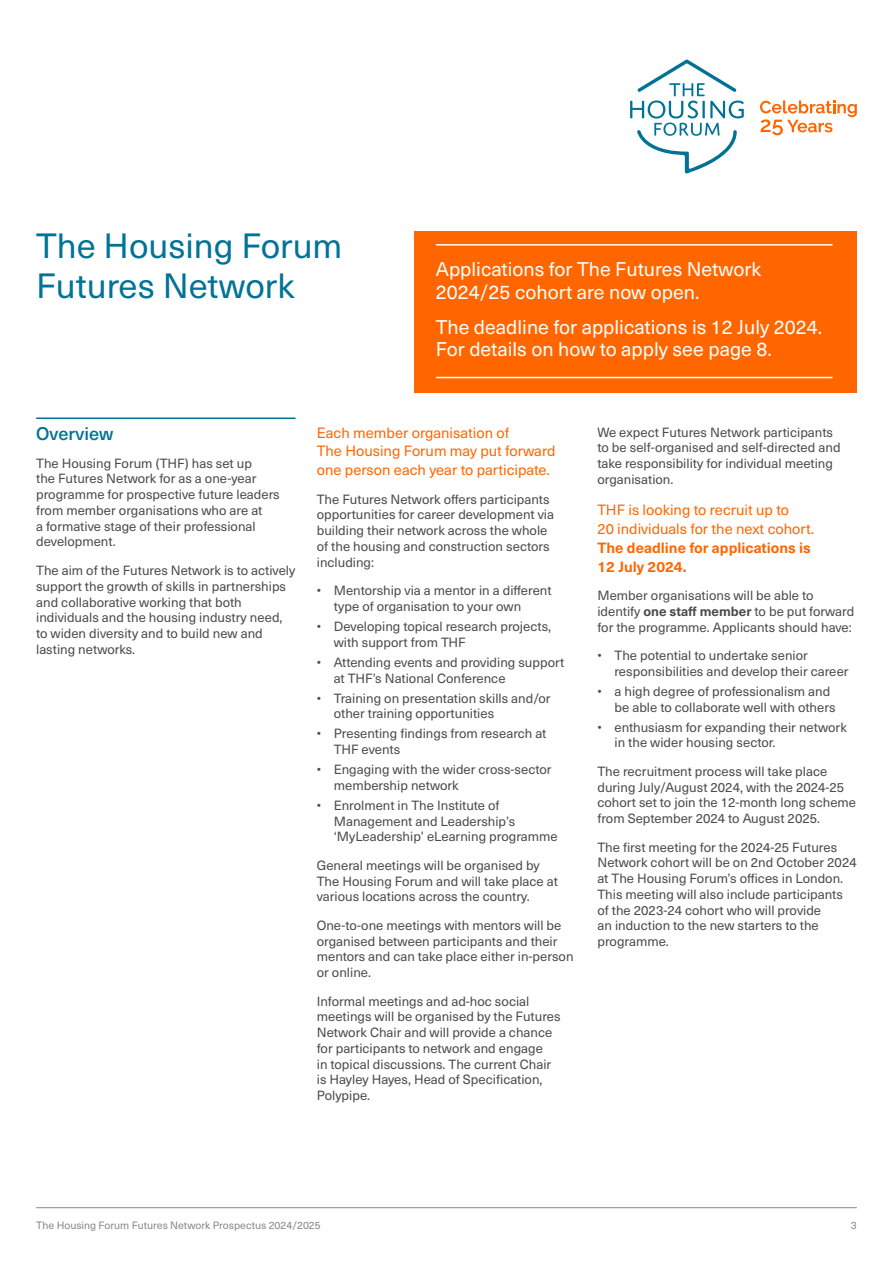
<style>
.page{position:relative;width:893px;height:1263px;background:#fff}
.page>*{position:absolute;margin:0;border:0;box-sizing:border-box;transform-origin:0 0}
.Heading_27_27{font:34.5px/40.5px "Neue Haas Unica W1 G";color:#007396}
.pull_out_text_red{font:19.5px/22.5px "Neue Haas Unica W1 G";color:#fff}
.Text_Heading_1{font:500 18px "Neue Haas Unica W1 G";letter-spacing:.005em;color:#007396}
.pull_out_text_panel{font:14.7px/18.8px "Neue Haas Unica W1 G";color:#f60}
.Text{font:13.2px/15.8px "Neue Haas Unica W1 G";color:#4a4a49}
.first_bullet{font:13.2px/15.8px "Neue Haas Unica W1 G";color:#4a4a49}
.last_bullet{font:13.2px/15.8px "Neue Haas Unica W1 G";color:#4a4a49}
.t1{font:10.5px "Neue Haas Unica W1 G";color:#878787}
.s1{font-weight:700}
</style>
<div class="page">
<hr style="left:36px;top:1207px;width:821px;height:1px;background:#878787">
<svg style="left:630px;top:59px;width:114px;height:114px"></svg>
<svg style="left:760px;top:100px;width:97px;height:35px"></svg>
<hr style="left:36px;top:417px;width:260px;height:2px;background:#007396">
<div style="left:415px;top:231px;width:442px;height:162px;background:#f60"></div>
<hr style="left:436px;top:244px;width:397px;height:2px;background:#fff">
<hr style="left:436px;top:377px;width:397px;height:1px;background:#fff">
<p class="Heading_27_27" style="left:36px;top:223px;width:308px">The Housing Forum<br>Futures Network</p>
<p class="pull_out_text_red" style="left:436px;top:257px;width:327px">Applications for The Futures Network<br>2024/25 cohort are now open.</p>
<p class="pull_out_text_red" style="left:436px;top:314px;width:388px">The deadline for applications is 12 July 2024.<br>For details on how to apply see page 8.</p>
<p class="Text_Heading_1" style="left:36px;top:420px;width:79px">Overview</p>
<p class="Text" style="left:36px;top:454px;width:245px">The Housing Forum (THF) has set up<br>the Futures Network for as a one-year programme for prospective future leaders from member organisations who are at<br>a formative stage of their professional development.</p>
<p class="Text" style="left:36px;top:562px;width:261px">The aim of the Futures Network is to actively support the growth of skills in partnerships and collaborative working that both individuals and the housing industry need, to widen diversity and to build new and lasting networks.</p>
<p class="pull_out_text_panel" style="left:317px;top:422px;width:240px">Each member organisation of<br>The Housing Forum may put forward one person each year to participate.</p>
<p class="Text" style="left:317px;top:490px;width:239px">The Futures Network offers participants opportunities for career development via building their network across the whole of the housing and construction sectors including:</p>
<p class="first_bullet" style="left:334px;top:582px;width:219px;text-indent:-17px">• Mentorship via a mentor in a different type of organisation to your own</p>
<p class="first_bullet" style="left:334px;top:618px;width:219px;text-indent:-17px">• Developing topical research projects, with support from THF</p>
<p class="first_bullet" style="left:334px;top:653px;width:232px;text-indent:-17px">• Attending events and providing support at THF’s National Conference</p>
<p class="first_bullet" style="left:334px;top:689px;width:218px;text-indent:-17px">• Training on presentation skills and/or other training opportunities</p>
<p class="first_bullet" style="left:334px;top:725px;width:214px;text-indent:-17px">• Presenting findings from research at<br>THF events</p>
<p class="first_bullet" style="left:334px;top:761px;width:219px;text-indent:-17px">• Engaging with the wider cross-sector membership network</p>
<p class="last_bullet" style="left:334px;top:796px;width:225px;text-indent:-17px">• Enrolment in The Institute of<br>Management and Leadership’s ‘MyLeadership’ eLearning programme</p>
<p class="Text" style="left:317px;top:856px;width:243px">General meetings will be organised by<br>The Housing Forum and will take place at various locations across the country.</p>
<p class="Text" style="left:317px;top:916px;width:258px">One-to-one meetings with mentors will be organised between participants and their mentors and can take place either in-person or online.</p>
<p class="Text" style="left:317px;top:992px;width:245px">Informal meetings and ad-hoc social meetings will be organised by the Futures Network Chair and will provide a chance for participants to network and engage<br>in topical discussions. The current Chair is Hayley Hayes, Head of Specification, Polypipe.</p>
<p class="Text" style="left:597px;top:423px;width:245px">We expect Futures Network participants to be self-organised and self-directed and take responsibility for individual meeting organisation.</p>
<p class="pull_out_text_panel" style="left:597px;top:500px;width:218px">THF is looking to recruit up to<br>20 individuals for the next cohort.<br><span class="s1">The deadline for applications is<br>12 July 2024.</span></p>
<p class="Text" style="left:597px;top:587px;width:258px">Member organisations will be able to identify <span class="s1">one staff member</span> to be put forward for the programme. Applicants should have:</p>
<p class="first_bullet" style="left:614px;top:647px;width:236px;text-indent:-17px">• The potential to undertake senior responsibilities and develop their career</p>
<p class="first_bullet" style="left:614px;top:682px;width:222px;text-indent:-17px">• a high degree of professionalism and be able to collaborate well with others</p>
<p class="last_bullet" style="left:614px;top:718px;width:234px;text-indent:-17px">• enthusiasm for expanding their network in the wider housing sector.</p>
<p class="Text" style="left:597px;top:763px;width:260px">The recruitment process will take place during July/August 2024, with the 2024-25 cohort set to join the 12-month long scheme from September 2024 to August 2025.</p>
<p class="Text" style="left:597px;top:838px;width:261px">The first meeting for the 2024-25 Futures Network cohort will be on 2nd October 2024 at The Housing Forum’s offices in London.<br>This meeting will also include participants of the 2023-24 cohort who will provide<br>an induction to the new starters to the programme.</p>
<p class="t1" style="left:36px;top:1217px;width:286px">The Housing Forum Futures Network Prospectus 2024/2025</p>
<p class="t1" style="left:851px;top:1217px;width:7px">3</p>
</div>
